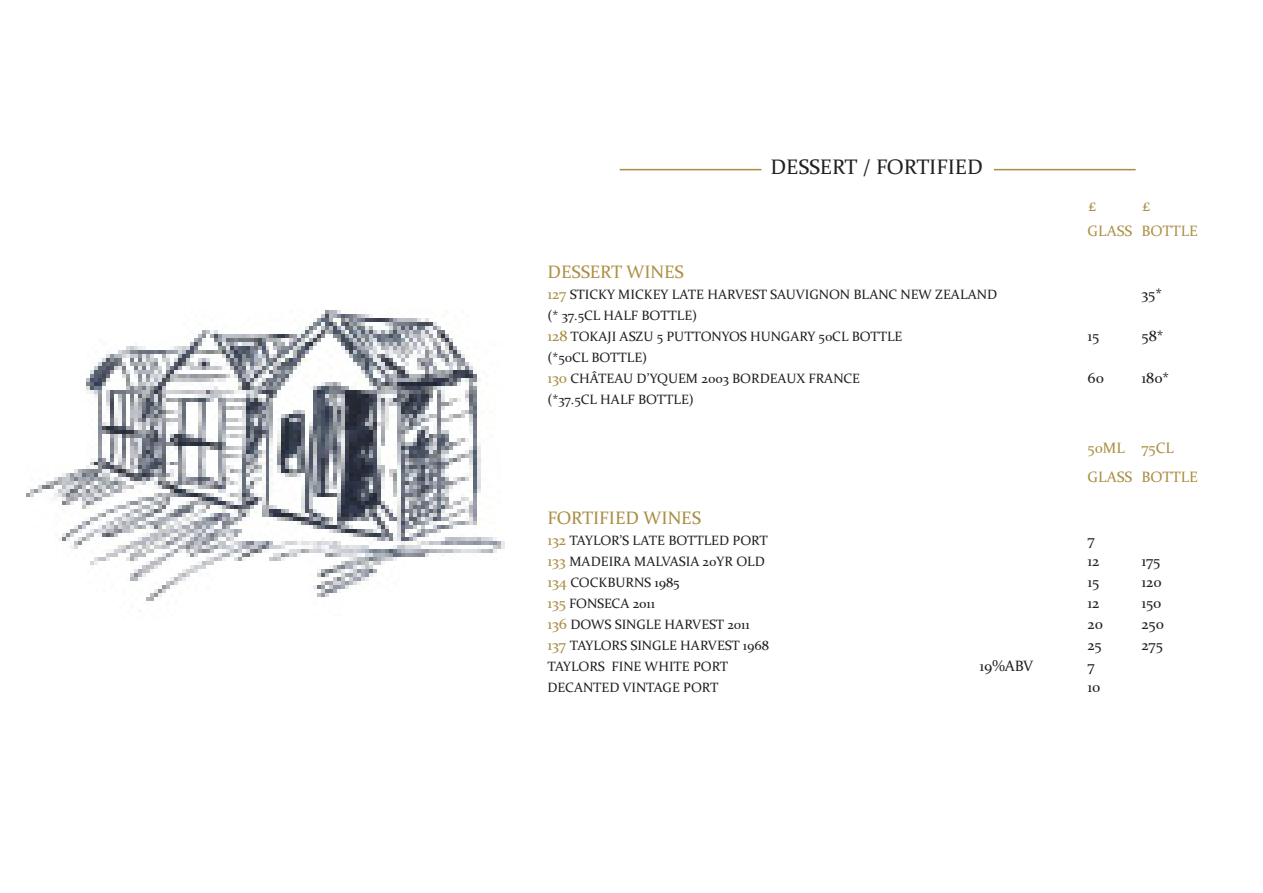
<style>
.page{position:relative;width:1263px;height:893px;background:#fff}
.page>*{position:absolute;margin:0;border:0;box-sizing:border-box;transform-origin:0 0}
.t1{font:21px "Constantia";color:#231f20}
.t2{font:18px "Constantia";color:#a98d42}
.t3{font:18px "Constantia";color:#ac9047}
.t4{font:16.5px "Constantia";color:#ac9047}
.t5{font:15px "Constantia";color:#231f20}
.t6{font:15px "Constantia";color:#a98d42}
.t7{font:15px "Constantia";color:#ac9047}
.t8{font:13.5px "Constantia";color:#231f20}
.s1{font-size:15px;color:#ac9047}
.s2{font-size:15px;color:#a98d42}
</style>
<div class="page">
<hr style="left:994px;top:169px;width:142px;height:1px;background:#a98d42">
<hr style="left:620px;top:169px;width:141px;height:1px;background:#a98d42">
<img style="left:26px;top:310px;width:479px;height:291px">
<p class="t1" style="left:770px;top:152px;width:214px">DESSERT / FORTIFIED</p>
<p class="t4" style="left:1088px;top:194px;width:9px">£</p>
<p class="t4" style="left:1142px;top:194px;width:9px">£</p>
<p class="t7" style="left:1087px;top:220px;width:112px">GLASS BOTTLE</p>
<p class="t3" style="left:547px;top:259px;width:138px">DESSERT WINES</p>
<p class="t8" style="left:547px;top:285px;width:451px"><span class="s1">127</span> STICKY MICKEY LATE HARVEST SAUVIGNON BLANC NEW ZEALAND</p>
<p class="t5" style="left:1141px;top:283px;width:22px">35*</p>
<p class="t8" style="left:547px;top:306px;width:151px">(* 37.5CL HALF BOTTLE)</p>
<p class="t8" style="left:547px;top:327px;width:356px"><span class="s2">128</span> TOKAJI ASZU 5 PUTTONYOS HUNGARY 50CL BOTTLE</p>
<p class="t5" style="left:1087px;top:325px;width:13px">15</p>
<p class="t5" style="left:1141px;top:325px;width:23px">58*</p>
<p class="t8" style="left:547px;top:348px;width:101px">(*50CL BOTTLE)</p>
<p class="t8" style="left:547px;top:369px;width:314px"><span class="s2">130</span> CHÂTEAU D’YQUEM 2003 BORDEAUX FRANCE</p>
<p class="t5" style="left:1087px;top:367px;width:18px">60</p>
<p class="t5" style="left:1141px;top:367px;width:29px">180*</p>
<p class="t8" style="left:547px;top:390px;width:148px">(*37.5CL HALF BOTTLE)</p>
<p class="t6" style="left:1087px;top:438px;width:88px">50ML 75CL</p>
<p class="t6" style="left:1087px;top:466px;width:112px">GLASS BOTTLE</p>
<p class="t2" style="left:547px;top:505px;width:155px">FORTIFIED WINES</p>
<p class="t8" style="left:547px;top:531px;width:222px"><span class="s2">132</span> TAYLOR’S LATE BOTTLED PORT</p>
<p class="t5" style="left:1087px;top:529px;width:9px">7</p>
<p class="t8" style="left:547px;top:552px;width:219px"><span class="s2">133</span> MADEIRA MALVASIA 20YR OLD</p>
<p class="t5" style="left:1087px;top:550px;width:13px">12</p>
<p class="t5" style="left:1141px;top:550px;width:20px">175</p>
<p class="t8" style="left:547px;top:573px;width:134px"><span class="s2">134</span> COCKBURNS 1985</p>
<p class="t5" style="left:1087px;top:571px;width:13px">15</p>
<p class="t5" style="left:1141px;top:571px;width:22px">120</p>
<p class="t8" style="left:547px;top:594px;width:109px"><span class="s2">135</span> FONSECA 2011</p>
<p class="t5" style="left:1087px;top:592px;width:13px">12</p>
<p class="t5" style="left:1141px;top:592px;width:21px">150</p>
<p class="t8" style="left:547px;top:615px;width:204px"><span class="s2">136</span> DOWS SINGLE HARVEST 2011</p>
<p class="t5" style="left:1087px;top:613px;width:17px">20</p>
<p class="t5" style="left:1141px;top:613px;width:24px">250</p>
<p class="t8" style="left:547px;top:636px;width:223px"><span class="s2">137</span> TAYLORS SINGLE HARVEST 1968</p>
<p class="t5" style="left:1087px;top:634px;width:16px">25</p>
<p class="t5" style="left:1141px;top:634px;width:23px">275</p>
<p class="t8" style="left:547px;top:657px;width:182px">TAYLORS FINE WHITE PORT</p>
<p class="t5" style="left:979px;top:655px;width:55px">19%ABV</p>
<p class="t5" style="left:1087px;top:655px;width:9px">7</p>
<p class="t8" style="left:547px;top:678px;width:172px">DECANTED VINTAGE PORT</p>
<p class="t5" style="left:1087px;top:676px;width:14px">10</p>
</div>
